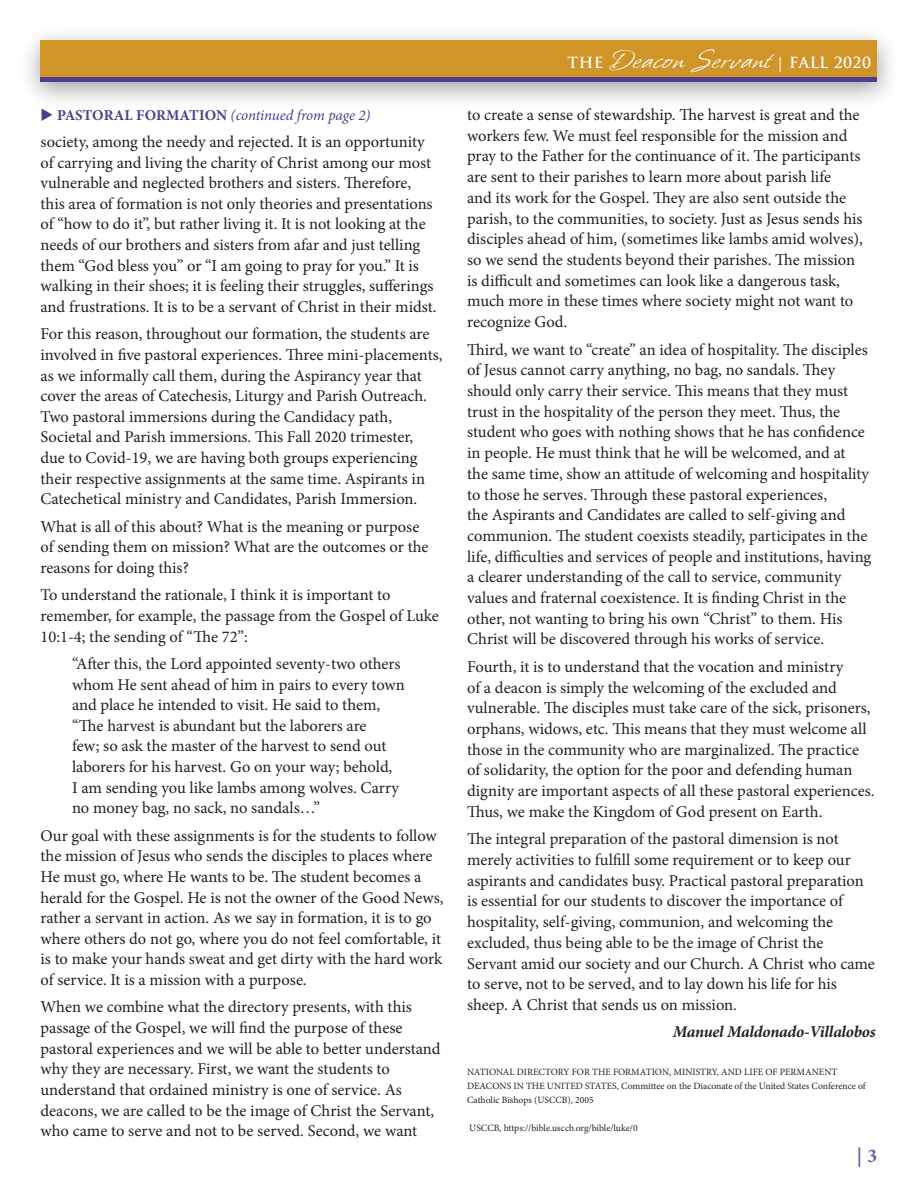
<style>
.page{position:relative;width:918px;height:1188px;background:#fff}
.page>*{position:absolute;margin:0;border:0;box-sizing:border-box;transform-origin:0 0}
.t1{font:30px "Whisper ROB";letter-spacing:.03em;color:#fff}
.t2{font:700 19.5px "Minion Pro";color:#6b5aa0}
.t3{font:16.5px/20.5px "Minion Pro";letter-spacing:-.005em;color:#231f20}
.t4{font:italic 700 16.5px "Minion Pro";letter-spacing:-.015em;color:#231f20}
.t5{font:italic 15px "Minion Pro";letter-spacing:-.01em;color:#513c90}
.t6{font:9.6px/14px "Minion Pro";color:#231f20}
.s1{font-weight:700;font-style:normal}
.s2{font-family:"Trajan Pro";font-weight:700;font-size:15px}
</style>
<div class="page">
<div style="left:19px;top:25px;width:881px;height:85px;background:#231f20;opacity:.42"></div>
<div style="left:40px;top:40px;width:838px;height:42px;background:#d09529"></div>
<hr style="left:40px;top:78px;width:838px;height:4px;background:#513c90">
<p class="t5" style="left:40px;top:105px;width:332px">◆ <span class="s1">PASTORAL FORMATION</span> (continued from page 2)</p>
<p class="t3" style="left:40px;top:132px;width:398px">society, among the needy and rejected. It is an opportunity of carrying and living the charity of Christ among our most vulnerable and neglected brothers and sisters. Therefore, this area of formation is not only theories and presentations of “how to do it”, but rather living it. It is not looking at the needs of our brothers and sisters from afar and just telling them “God bless you” or “I am going to pray for you.” It is walking in their shoes; it is feeling their struggles, sufferings and frustrations. It is to be a servant of Christ in their midst.</p>
<p class="t3" style="left:40px;top:324px;width:404px">For this reason, throughout our formation, the students are involved in five pastoral experiences. Three mini-placements, as we informally call them, during the Aspirancy year that cover the areas of Catechesis, Liturgy and Parish Outreach.<br>Two pastoral immersions during the Candidacy path, Societal and Parish immersions. This Fall 2020 trimester,<br>due to Covid-19, we are having both groups experiencing their respective assignments at the same time. Aspirants in Catechetical ministry and Candidates, Parish Immersion.</p>
<p class="t3" style="left:40px;top:516px;width:390px">What is all of this about? What is the meaning or purpose of sending them on mission? What are the outcomes or the reasons for doing this?</p>
<p class="t3" style="left:40px;top:585px;width:400px">To understand the rationale, I think it is important to remember, for example, the passage from the Gospel of Luke<br>10:1-4; the sending of “The 72”:</p>
<p class="t3" style="left:72px;top:653px;width:334px">“After this, the Lord appointed seventy-two others whom He sent ahead of him in pairs to every town and place he intended to visit. He said to them, “The harvest is abundant but the laborers are<br>few; so ask the master of the harvest to send out laborers for his harvest. Go on your way; behold,<br>I am sending you like lambs among wolves. Carry no money bag, no sack, no sandals…”</p>
<p class="t3" style="left:40px;top:825px;width:405px">Our goal with these assignments is for the students to follow the mission of Jesus who sends the disciples to places where He must go, where He wants to be. The student becomes a herald for the Gospel. He is not the owner of the Good News, rather a servant in action. As we say in formation, it is to go where others do not go, where you do not feel comfortable, it is to make your hands sweat and get dirty with the hard work of service. It is a mission with a purpose.</p>
<p class="t3" style="left:40px;top:997px;width:402px">When we combine what the directory presents, with this passage of the Gospel, we will find the purpose of these pastoral experiences and we will be able to better understand why they are necessary. First, we want the students to understand that ordained ministry is one of service. As deacons, we are called to be the image of Christ the Servant, who came to serve and not to be served. Second, we want</p>
<p class="t1" style="left:568px;top:45px;width:305px"><span class="s2">THE</span> Deacon Servant <span class="s2">| FALL 2020</span></p>
<p class="t3" style="left:467px;top:104px;width:397px">to create a sense of stewardship. The harvest is great and the workers few. We must feel responsible for the mission and pray to the Father for the continuance of it. The participants are sent to their parishes to learn more about parish life<br>and its work for the Gospel. They are also sent outside the parish, to the communities, to society. Just as Jesus sends his disciples ahead of him, (sometimes like lambs amid wolves), so we send the students beyond their parishes. The mission is difficult and sometimes can look like a dangerous task, much more in these times where society might not want to recognize God.</p>
<p class="t3" style="left:467px;top:339px;width:406px">Third, we want to “create” an idea of hospitality. The disciples of Jesus cannot carry anything, no bag, no sandals. They should only carry their service. This means that they must trust in the hospitality of the person they meet. Thus, the student who goes with nothing shows that he has confidence in people. He must think that he will be welcomed, and at<br>the same time, show an attitude of welcoming and hospitality to those he serves. Through these pastoral experiences,<br>the Aspirants and Candidates are called to self-giving and communion. The student coexists steadily, participates in the life, difficulties and services of people and institutions, having a clearer understanding of the call to service, community values and fraternal coexistence. It is finding Christ in the other, not wanting to bring his own “Christ” to them. His Christ will be discovered through his works of service.</p>
<p class="t3" style="left:467px;top:656px;width:409px">Fourth, it is to understand that the vocation and ministry<br>of a deacon is simply the welcoming of the excluded and vulnerable. The disciples must take care of the sick, prisoners, orphans, widows, etc. This means that they must welcome all those in the community who are marginalized. The practice of solidarity, the option for the poor and defending human dignity are important aspects of all these pastoral experiences.<br>Thus, we make the Kingdom of God present on Earth.</p>
<p class="t3" style="left:467px;top:829px;width:409px">The integral preparation of the pastoral dimension is not merely activities to fulfill some requirement or to keep our aspirants and candidates busy. Practical pastoral preparation is essential for our students to discover the importance of hospitality, self-giving, communion, and welcoming the excluded, thus being able to be the image of Christ the Servant amid our society and our Church. A Christ who came to serve, not to be served, and to lay down his life for his sheep. A Christ that sends us on mission.</p>
<p class="t4" style="left:673px;top:1020px;width:204px">Manuel Maldonado-Villalobos</p>
<p class="t6" style="left:467px;top:1065px;width:400px">NATIONAL DIRECTORY FOR THE FORMATION, MINISTRY, AND LIFE OF PERMANENT<br>DEACONS IN THE UNITED STATES, Committee on the Diaconate of the United States Conference of<br>Catholic Bishops (USCCB), 2005</p>
<p class="t6" style="left:469px;top:1121px;width:170px">USCCB, https://bible.usccb.org/bible/luke/0</p>
<p class="t2" style="left:857px;top:1142px;width:22px">| 3</p>
</div>
